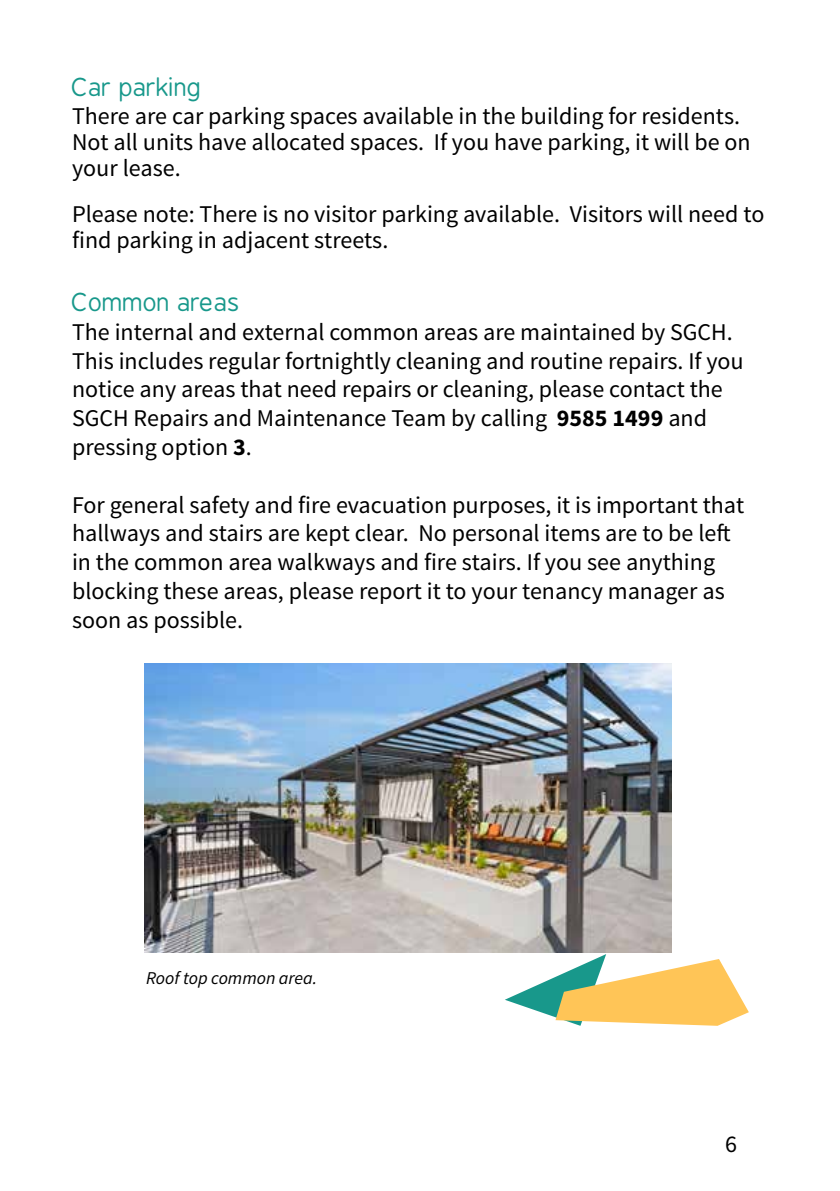
<style>
.page{position:relative;width:840px;height:1191px;background:#fff}
.page>*{position:absolute;margin:0;border:0;box-sizing:border-box;transform-origin:0 0}
.t1{font:24px/28.8px "Source Sans Pro";color:#000}
.t2{font:24px "B Preplay";color:#18988b}
.t3{font:italic 18px "Source Sans Pro";color:#000}
.s1{font-weight:700}
</style>
<div class="page">
<img style="left:144px;top:663px;width:527px;height:289px">
<svg style="left:505px;top:954px;width:243px;height:71px"></svg>
<p class="t2" style="left:72px;top:75px;width:131px">Car parking</p>
<p class="t1" style="left:72px;top:103px;width:679px;line-height:26px">There are car parking spaces available in the building for residents.<br>Not all units have allocated spaces. If you have parking, it will be on your lease.</p>
<p class="t1" style="left:72px;top:201px;width:693px;line-height:26px">Please note: There is no visitor parking available. Visitors will need to find parking in adjacent streets.</p>
<p class="t2" style="left:72px;top:289px;width:170px">Common areas</p>
<p class="t1" style="left:72px;top:318px;width:673px">The internal and external common areas are maintained by SGCH.<br>This includes regular fortnightly cleaning and routine repairs. If you notice any areas that need repairs or cleaning, please contact the SGCH Repairs and Maintenance Team by calling <span class="s1">9585 1499</span> and pressing option <span class="s1">3</span>.</p>
<p class="t1" style="left:72px;top:490px;width:673px">For general safety and fire evacuation purposes, it is important that hallways and stairs are kept clear. No personal items are to be left in the common area walkways and fire stairs. If you see anything blocking these areas, please report it to your tenancy manager as soon as possible.</p>
<p class="t3" style="left:146px;top:967px;width:172px">Roof top common area.</p>
<p class="t1" style="left:724px;top:1130px;width:13px">6</p>
</div>
